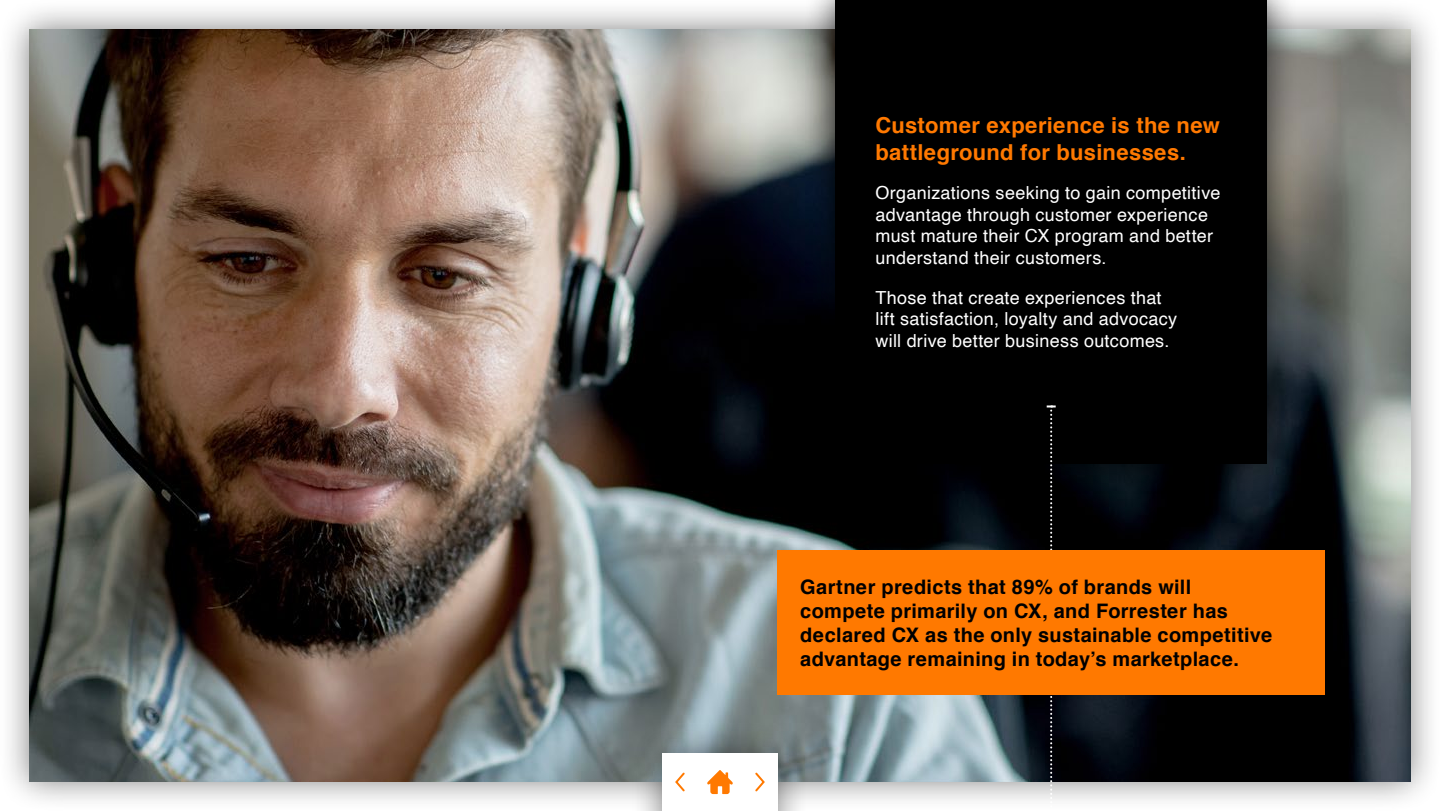
<style>
.page{position:relative;width:1440px;height:811px;background:#fff}
.page>*{position:absolute;margin:0;border:0;box-sizing:border-box;transform-origin:0 0}
.t1{font:700 22px/26.4px "Helvetica";letter-spacing:.015em;color:#ff7900}
.t2{font:700 20px/24px "Helvetica";letter-spacing:.015em;color:#000}
.t3{font:18px/21.6px "Helvetica";letter-spacing:.02em;color:#fff}
</style>
<div class="page">
<div style="left:0;top:0;width:1440px;height:811px;background:#000;opacity:.5"></div>
<img style="left:29px;top:29px;width:1382px;height:752px">
<div style="left:803px;top:0;width:496px;height:495px;background:#000;opacity:.75"></div>
<div style="left:835px;top:0;width:432px;height:463px;background:#000"></div>
<svg style="left:1047px;top:405px;width:9px;height:406px"></svg>
<div style="left:778px;top:550px;width:547px;height:145px;background:#ff7900"></div>
<div style="left:631px;top:721px;width:179px;height:90px;background:#000;opacity:.5"></div>
<div style="left:662px;top:753px;width:37px;height:58px;background:#fff"></div>
<div style="left:741px;top:753px;width:37px;height:58px;background:#fff"></div>
<svg style="left:700px;top:753px;width:40px;height:58px"></svg>
<p class="t1" style="left:875px;top:112px;width:346px">Customer experience is the new battleground for businesses.</p>
<p class="t3" style="left:875px;top:183px;width:346px">Organizations seeking to gain competitive advantage through customer experience must mature their CX program and better understand their customers.</p>
<p class="t3" style="left:875px;top:287px;width:303px">Those that create experiences that lift satisfaction, loyalty and advocacy will drive better business outcomes.</p>
<p class="t2" style="left:800px;top:575px;width:473px">Gartner predicts that 89% of brands will compete primarily on CX, and Forrester has declared CX as the only sustainable competitive advantage remaining in today’s marketplace.</p>
</div>
